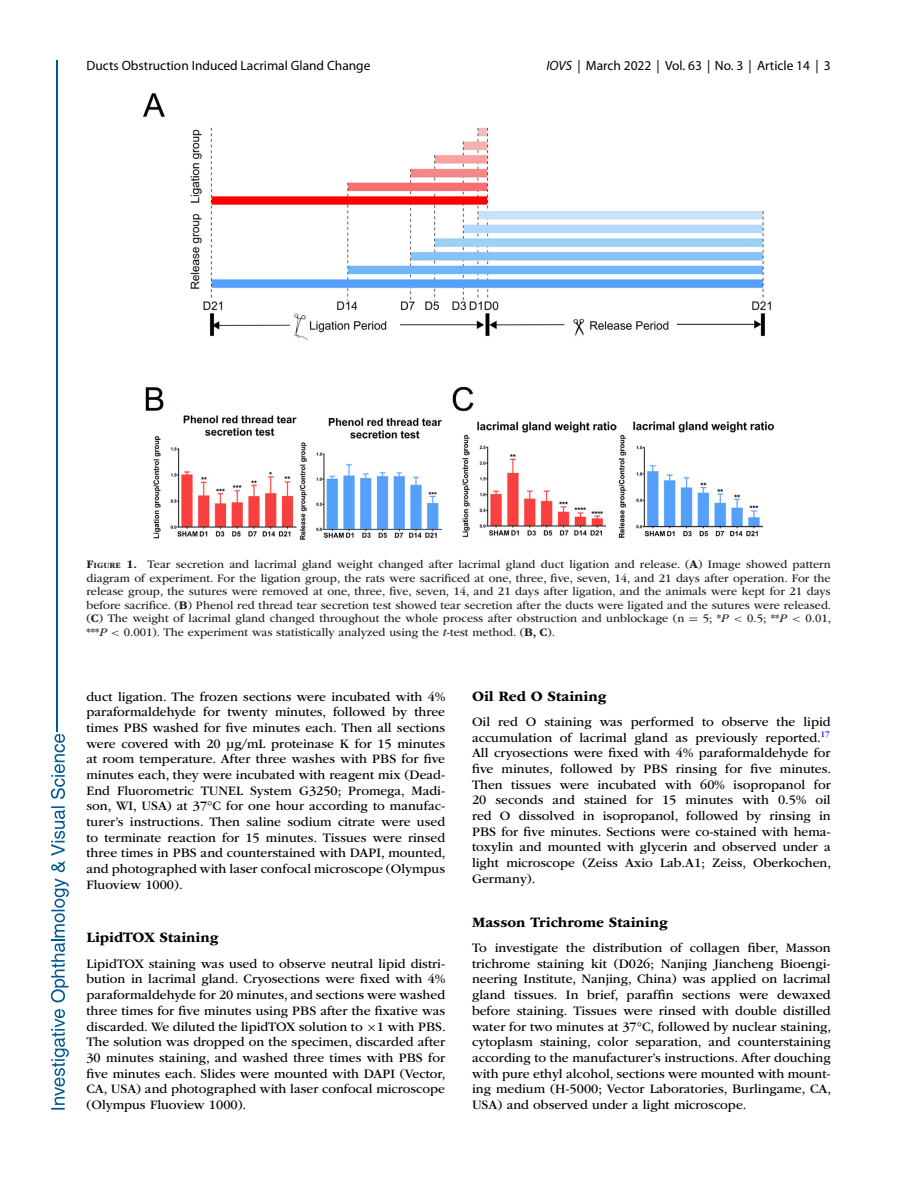
<style>
.page{position:relative;width:918px;height:1188px;background:#fff}
.page>*{position:absolute;margin:0;border:0;box-sizing:border-box;transform-origin:0 0}
.t1{font:700 15px "ITC Garamond Std";color:#000}
.t2{font:13.5px/15.8px "ITC Garamond Std";color:#000;text-align:justify}
.t3{font:13.5px "Myriad Pro";color:#000}
.t4{font:12px/13.5px "ITC Garamond Std";color:#231f20;text-align:justify}
.s1{font-style:italic}
.s2{font-weight:700}
.s3{font-weight:700;font-size:8.4px}
.s4{font-family:"MTSY"}
.s5{font-family:"RMTMI"}
</style>
<div class="page">
<hr style="left:57px;top:60px;width:1px;height:672px;background:#005892">
<svg style="left:51px;top:734px;width:18px;height:376px"></svg>
<img style="left:144px;top:93px;width:630px;height:447px">
<p class="t3" style="left:86px;top:60px;width:286px">Ducts Obstruction Induced Lacrimal Gland Change</p>
<p class="t3" style="left:546px;top:60px;width:286px"><span class="s1">IOVS</span> | March 2022 | Vol. 63 | No. 3 | Article 14 | 3</p>
<p class="t4" style="left:86px;top:559px;width:746px"><span class="s2">F</span><span class="s3">IGURE</span> <span class="s2">1.</span> Tear secretion and lacrimal gland weight changed after lacrimal gland duct ligation and release. (<span class="s2">A</span>) Image showed pattern diagram of experiment. For the ligation group, the rats were sacrificed at one, three, five, seven, 14, and 21 days after operation. For the release group, the sutures were removed at one, three, five, seven, 14, and 21 days after ligation, and the animals were kept for 21 days before sacrifice. (<span class="s2">B</span>) Phenol red thread tear secretion test showed tear secretion after the ducts were ligated and the sutures were released. (<span class="s2">C</span>) The weight of lacrimal gland changed throughout the whole process after obstruction and unblockage (n <span class="s4">=</span> 5; *<span class="s1">P</span> <span class="s5">&lt;</span> 0.5; **<span class="s1">P</span> <span class="s5">&lt;</span> 0.01, ***<span class="s1">P</span> <span class="s5">&lt;</span> 0.001). The experiment was statistically analyzed using the <span class="s1">t</span>-test method. (<span class="s2">B, C</span>).</p>
<p class="t2" style="left:86px;top:689px;width:361px">duct ligation. The frozen sections were incubated with 4% paraformaldehyde for twenty minutes, followed by three times PBS washed for five minutes each. Then all sections were covered with 20 μg/mL proteinase K for 15 minutes at room temperature. After three washes with PBS for five minutes each, they were incubated with reagent mix (Dead-End Fluorometric TUNEL System G3250; Promega, Madi&shy;son, WI, USA) at 37°C for one hour according to manufac&shy;turer’s instructions. Then saline sodium citrate were used to terminate reaction for 15 minutes. Tissues were rinsed three times in PBS and counterstained with DAPI, mounted, and photographed with laser confocal microscope (Olympus Fluoview 1000).</p>
<p class="t1" style="left:86px;top:932px;width:134px">LipidTOX Staining</p>
<p class="t2" style="left:86px;top:957px;width:361px">LipidTOX staining was used to observe neutral lipid distri&shy;bution in lacrimal gland. Cryosections were fixed with 4% paraformaldehyde for 20 minutes, and sections were washed three times for five minutes using PBS after the fixative was discarded. We diluted the lipidTOX solution to <span class="s4">×</span>1 with PBS.<br>The solution was dropped on the specimen, discarded after 30 minutes staining, and washed three times with PBS for five minutes each. Slides were mounted with DAPI (Vector, CA, USA) and photographed with laser confocal microscope (Olympus Fluoview 1000).</p>
<p class="t1" style="left:472px;top:690px;width:136px">Oil Red O Staining</p>
<p class="t2" style="left:472px;top:715px;width:361px">Oil red O staining was performed to observe the lipid accumulation of lacrimal gland as previously reported.<sup>17<br></sup>All cryosections were fixed with 4% paraformaldehyde for five minutes, followed by PBS rinsing for five minutes.<br>Then tissues were incubated with 60% isopropanol for 20 seconds and stained for 15 minutes with 0.5% oil red O dissolved in isopropanol, followed by rinsing in PBS for five minutes. Sections were co-stained with hema&shy;toxylin and mounted with glycerin and observed under a light microscope (Zeiss Axio Lab.A1; Zeiss, Oberkochen, Germany).</p>
<p class="t1" style="left:472px;top:916px;width:197px">Masson Trichrome Staining</p>
<p class="t2" style="left:472px;top:941px;width:361px">To investigate the distribution of collagen fiber, Masson trichrome staining kit (D026; Nanjing Jiancheng Bioengi&shy;neering Institute, Nanjing, China) was applied on lacrimal gland tissues. In brief, paraffin sections were dewaxed before staining. Tissues were rinsed with double distilled water for two minutes at 37°C, followed by nuclear staining, cytoplasm staining, color separation, and counterstaining according to the manufacturer’s instructions. After douching with pure ethyl alcohol, sections were mounted with mount&shy;ing medium (H-5000; Vector Laboratories, Burlingame, CA, USA) and observed under a light microscope.</p>
</div>
